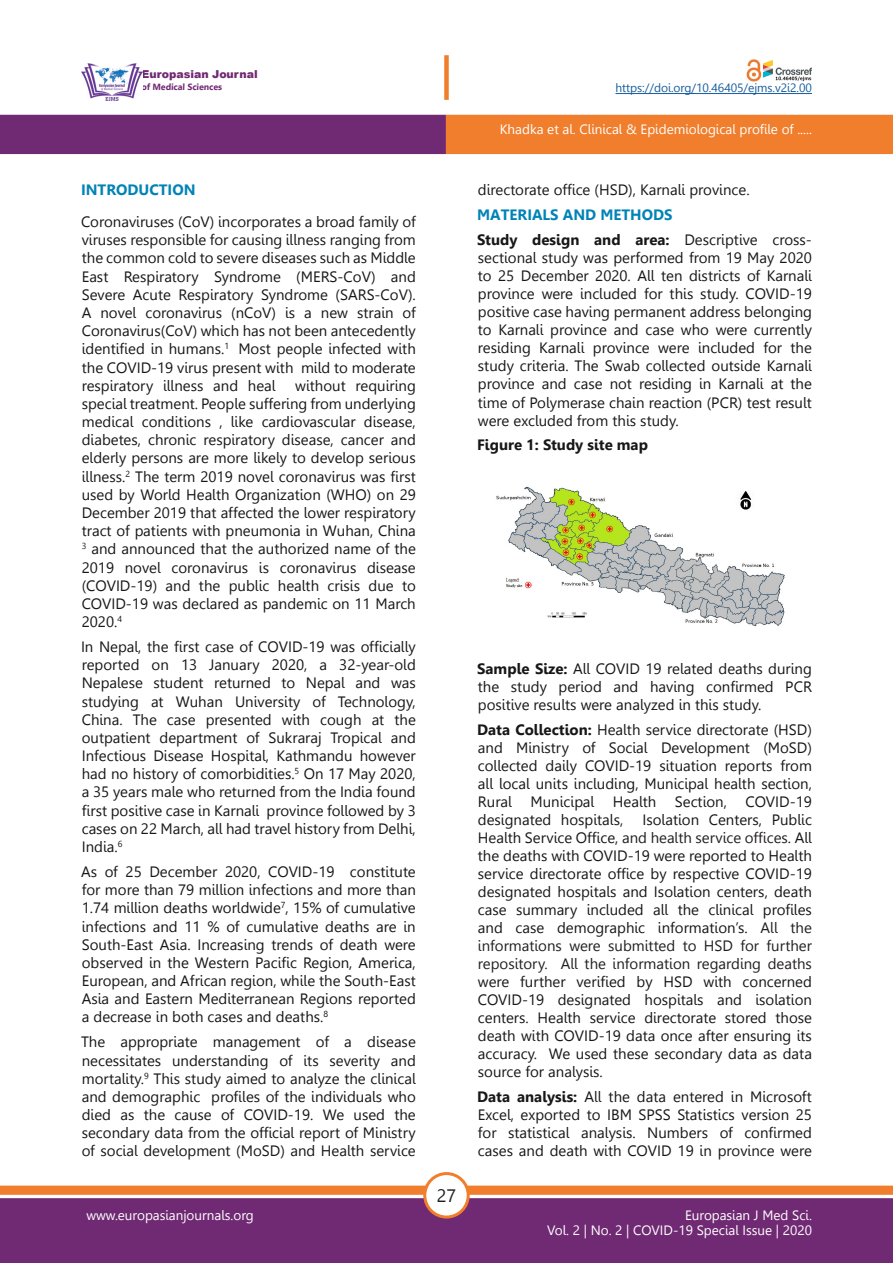
<style>
.page{position:relative;width:893px;height:1263px;background:#fff}
.page>*{position:absolute;margin:0;border:0;box-sizing:border-box;transform-origin:0 0}
.t1{font:18px "Leelawadee";color:#231f20}
.t2{font:15px/18.1px "Leelawadee";color:#181717;text-align:justify}
.Body_Headings{font:700 15px "Leelawadee";color:#0083b6}
.t3{font:700 15px "Leelawadee";color:#181717}
.t4{font:13.5px/15px "Leelawadee";color:#fff;text-align:right}
.t5{font:12px "Leelawadee";letter-spacing:-.005em;color:#175d9e}
.t6{font:900 10.95px "Arial";color:#702a73}
.t7{font:700 9px "Leelawadee UI";color:#702a73}
.s1{font-weight:700}
.s2{color:#231f20}
</style>
<div class="page">
<div style="left:0;top:1198px;width:893px;height:65px;background:#702a73;border:2px solid #702a73"></div>
<div style="left:0;top:1185px;width:893px;height:10px;background:#f07e2c;border:1px solid #f07e2c"></div>
<div style="left:425px;top:1173px;width:43px;height:44px;background:#fff;border-radius:50%"></div>
<div style="left:423px;top:1172px;width:47px;height:46px;border:3px solid #f07e2c;border-radius:50%"></div>
<div style="left:0;top:115px;width:446px;height:39px;background:#702a73"></div>
<div style="left:446px;top:115px;width:447px;height:39px;background:#f07e2c"></div>
<div style="left:444px;top:55px;width:5px;height:45px;background:#f07e2c"></div>
<hr style="left:615px;top:93px;width:197px;height:1px;background:#175d9e">
<img style="left:746px;top:60px;width:66px;height:21px">
<img style="left:81px;top:63px;width:61px;height:37px">
<img style="left:496px;top:486px;width:289px;height:141px">
<p class="t6" style="left:141px;top:66px;width:118px">Europasian Journal</p>
<p class="t7" style="left:141px;top:80px;width:82px">of Medical Sciences</p>
<p class="t5" style="left:615px;top:81px;width:198px">https://doi.org/10.46405/ejms.v2i2.00</p>
<p class="Body_Headings" style="left:81px;top:181px;width:116px">INTRODUCTION</p>
<p class="t2" style="left:81px;top:213px;width:336px">Coronaviruses (CoV) incorporates a broad family of viruses responsible for causing illness ranging from the common cold to severe diseases such as Middle East Respiratory Syndrome (MERS-CoV) and Severe Acute Respiratory Syndrome (SARS-CoV).<br>A novel coronavirus (nCoV) is a new strain of Coronavirus(CoV) which has not been antecedently identified in humans.<sup>1</sup> Most people infected with the COVID-19 virus present with mild to moderate respiratory illness and heal</p>
<p class="t2" style="left:82px;top:376px;width:336px;text-indent:213px">without requiring special treatment. People suffering from underlying medical conditions , like cardiovascular disease, diabetes, chronic respiratory disease, cancer and elderly persons are more likely to develop serious illness.<sup>2</sup> The term 2019 novel coronavirus was first used by World Health Organization (WHO) on 29<br>December 2019 that affected the lower respiratory tract of patients with pneumonia in Wuhan, China <sup>3</sup> and announced that the authorized name of the 2019 novel coronavirus is coronavirus disease (COVID-19) and the public health crisis due to COVID-19 was declared as pandemic on 11 March 2020.<sup>4</sup></p>
<p class="t2" style="left:81px;top:638px;width:336px">In Nepal, the first case of COVID-19 was officially reported on 13 January 2020, a 32-year-old Nepalese student returned to Nepal and was studying at Wuhan University of Technology, China. The case presented with cough at the outpatient department of Sukraraj Tropical and Infectious Disease Hospital, Kathmandu however had no history of comorbidities.<sup>5</sup> On 17 May 2020, a 35 years male who returned from the India found first positive case in Karnali province followed by 3 cases on 22 March, all had travel history from Delhi, India.<sup>6</sup></p>
<p class="t2" style="left:81px;top:863px;width:336px">As of 25 December 2020, COVID-19 constitute for more than 79 million infections and more than 1.74 million deaths worldwide<sup>7</sup>, 15% of cumulative infections and 11 % of cumulative deaths are in South-East Asia. Increasing trends of death were observed in the Western Pacific Region, America, European, and African region, while the South-East Asia and Eastern Mediterranean Regions reported a decrease in both cases and deaths.<sup>8</sup></p>
<p class="t2" style="left:81px;top:1033px;width:336px">The appropriate management of a disease necessitates understanding of its severity and mortality.<sup>9</sup> This study aimed to analyze the clinical and demographic profiles of the individuals who died as the cause of COVID-19. We used the secondary data from the official report of Ministry of social development (MoSD) and Health service</p>
<p class="t1" style="left:437px;top:1185px;width:21px">27</p>
<p class="t4" style="left:500px;top:122px;width:314px">Khadka et al. Clinical &amp; Epidemiological profile of .....</p>
<p class="t2" style="left:478px;top:181px;width:273px">directorate office (HSD), Karnali province.</p>
<p class="Body_Headings" style="left:477px;top:206px;width:197px">MATERIALS AND METHODS</p>
<p class="t2" style="left:477px;top:231px;width:336px"><span class="s1">Study design and area:</span> Descriptive cross&shy;sectional study was performed from 19 May 2020 to 25 December 2020. All ten districts of Karnali province were included for this study. COVID-19 positive case having permanent address belonging to Karnali province and case who were currently residing Karnali province were included for the study criteria. The Swab collected outside Karnali province and case not residing in Karnali at the time of Polymerase chain reaction (PCR) test result were excluded from this study.</p>
<p class="t3" style="left:477px;top:436px;width:172px">Figure 1: Study site map</p>
<p class="t2" style="left:477px;top:659px;width:336px"><span class="s1">Sample Size:</span> All COVID 19 related deaths during the study period and having confirmed PCR positive results were analyzed in this study.</p>
<p class="t2" style="left:477px;top:720px;width:336px"><span class="s1">Data Collection:</span> Health service directorate (HSD) and Ministry of Social Development (MoSD) collected daily COVID-19 situation reports from all local units including, Municipal health section, Rural Municipal Health Section, COVID-19 designated hospitals<span class="s2">,</span></p>
<p class="t2" style="left:478px;top:810px;width:336px;text-indent:165px">Isolation Centers, Public Health Service Office, <span class="s2">and health service offices</span>. All the deaths with COVID-19 were reported to Health service directorate office by respective COVID-19 designated hospitals and Isolation centers, death case summary included all the clinical profiles and case demographic information’s. <span class="s2">All the informations were submitted to HSD for further repository. All the information regarding deaths </span>were further verified by HSD with concerned COVID-19 designated hospitals and isolation centers. Health service directorate stored those death with COVID-19 data once after ensuring its accuracy. We used these secondary data as data source for analysis.</p>
<p class="t2" style="left:477px;top:1088px;width:336px"><span class="s1">Data analysis:</span> All the data entered in Microsoft Excel, exported to IBM SPSS Statistics version 25 for statistical analysis. Numbers of confirmed cases and death with COVID 19 in province were</p>
<p class="t4" style="left:86px;top:1208px;width:169px">www.europasianjournals.org</p>
<p class="t4" style="left:547px;top:1208px;width:266px">Europasian J Med Sci.<br>Vol. 2 | No. 2 | COVID-19 Special Issue | 2020</p>
</div>
